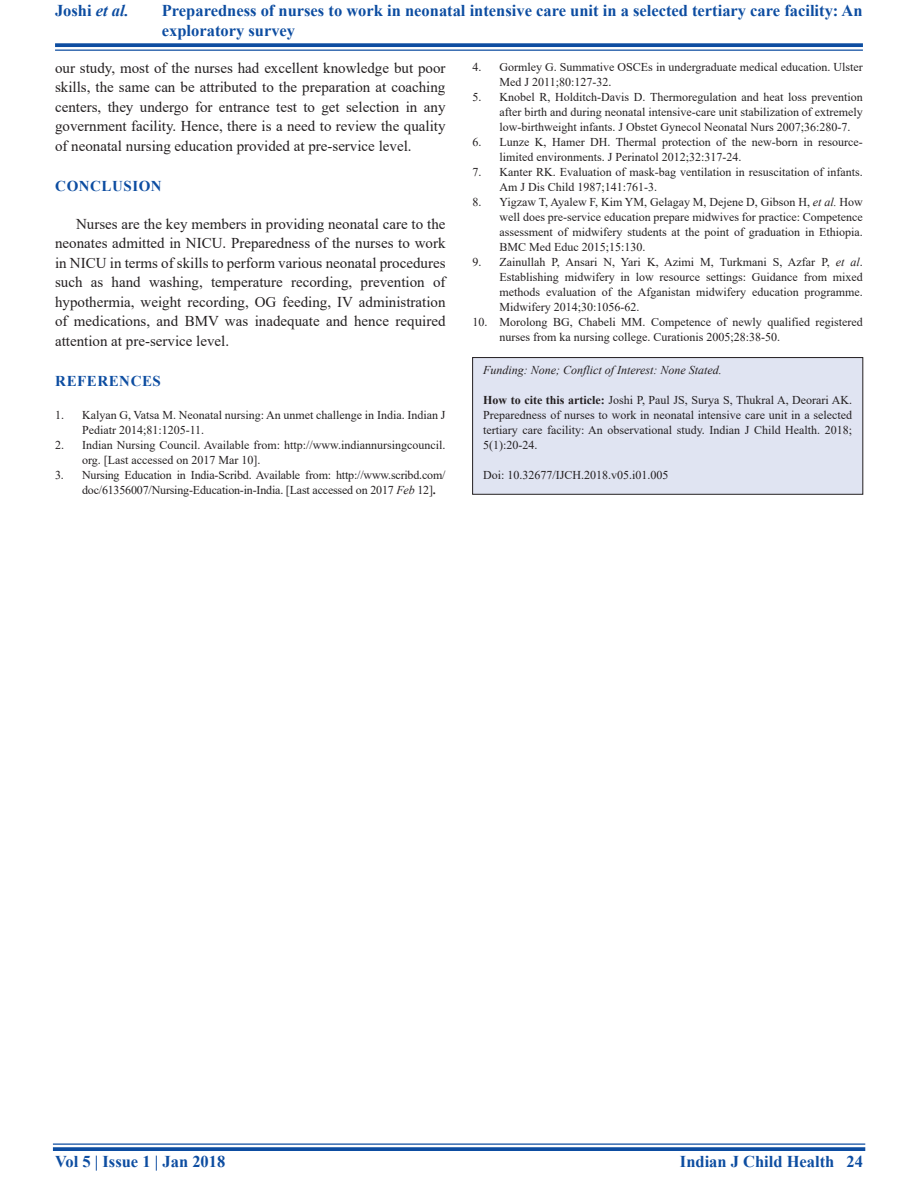
<style>
.page{position:relative;width:918px;height:1188px;background:#fff}
.page>*{position:absolute;margin:0;border:0;box-sizing:border-box;transform-origin:0 0}
.t1{font:700 16.5px/19.5px "Times New Roman";color:#0d4da1}
.TX{font:15px/19.5px "Times New Roman";color:#231f20;text-align:justify}
.t2{font:700 15px "Times New Roman";letter-spacing:.035em;color:#0d4da1}
.REF{font:12px/15px "Times New Roman";color:#231f20}
.SRC{font:12px/15px "Times New Roman";color:#231f20;text-align:justify}
.SRC-2{font:italic 12px "Times New Roman";color:#231f20}
.s1{font-style:italic}
.s2{font-weight:700}
</style>
<div class="page">
<svg style="left:55px;top:43px;width:808px;height:4px;background:#1e59a7"></svg>
<hr style="left:55px;top:50px;width:808px;height:1px;background:#0d4da1">
<hr style="left:53px;top:1143px;width:812px;height:2px;background:#0d4da1">
<svg style="left:53px;top:1147px;width:812px;height:4px;background:#1b57a6"></svg>
<div style="left:473px;top:358px;width:390px;height:136px;background:#e0e4f2"></div>
<div style="left:473px;top:357px;width:390px;height:137px;border:1px solid #231f20"></div>
<h1 class="t1" style="left:55px;top:1px;width:75px">Joshi <span class="s1">et al.</span></h1>
<h1 class="t1" style="left:162px;top:1px;width:702px">Preparedness of nurses to work in neonatal intensive care unit in a selected tertiary care facility: An exploratory survey</h1>
<p class="TX" style="left:55px;top:58px;width:392px">our study, most of the nurses had excellent knowledge but poor skills, the same can be attributed to the preparation at coaching centers, they undergo for entrance test to get selection in any government facility. Hence, there is a need to review the quality of neonatal nursing education provided at pre-service level.</p>
<h1 class="t2" style="left:55px;top:176px;width:108px">CONCLUSION</h1>
<p class="TX" style="left:55px;top:214px;width:392px;text-indent:21px">Nurses are the key members in providing neonatal care to the neonates admitted in NICU. Preparedness of the nurses to work in NICU in terms of skills to perform various neonatal procedures such as hand washing, temperature recording, prevention of hypothermia, weight recording, OG feeding, IV administration of medications, and BMV was inadequate and hence required attention at pre-service level.</p>
<h1 class="t2" style="left:55px;top:371px;width:107px">REFERENCES</h1>
<p class="REF" style="left:82px;top:408px;width:365px;text-indent:-27px">1. Kalyan G, Vatsa M. Neonatal nursing: An unmet challenge in India. Indian J<br>Pediatr 2014;81:1205-11.</p>
<p class="REF" style="left:82px;top:438px;width:365px;text-indent:-27px">2. Indian Nursing Council. Available from: http://www.indiannursingcouncil. org. [Last accessed on 2017 Mar 10].</p>
<p class="REF" style="left:82px;top:468px;width:365px;text-indent:-27px">3. Nursing Education in India-Scribd. Available from: http://www.scribd.com/ doc/61356007/Nursing-Education-in-India. [Last accessed on 2017 <span class="s1">Feb</span> 12]<span class="s2">.</span></p>
<p class="REF" style="left:500px;top:59px;width:365px;text-indent:-27px">4. Gormley G. Summative OSCEs in undergraduate medical education. Ulster<br>Med J 2011;80:127-32.</p>
<p class="REF" style="left:500px;top:89px;width:365px;text-align:justify;text-indent:-27px">5. Knobel R, Holditch-Davis D. Thermoregulation and heat loss prevention after birth and during neonatal intensive-care unit stabilization of extremely low-birthweight infants. J Obstet Gynecol Neonatal Nurs 2007;36:280-7.</p>
<p class="REF" style="left:500px;top:134px;width:365px;text-indent:-27px">6. Lunze K, Hamer DH. Thermal protection of the new-born in resource&shy;limited environments. J Perinatol 2012;32:317-24.</p>
<p class="REF" style="left:500px;top:164px;width:365px;text-indent:-27px">7. Kanter RK. Evaluation of mask-bag ventilation in resuscitation of infants.<br>Am J Dis Child 1987;141:761-3.</p>
<p class="REF" style="left:500px;top:194px;width:365px;text-align:justify;text-indent:-27px">8. Yigzaw T, Ayalew F, Kim YM, Gelagay M, Dejene D, Gibson H, <span class="s1">et al.</span> How well does pre-service education prepare midwives for practice: Competence assessment of midwifery students at the point of graduation in Ethiopia.<br>BMC Med Educ 2015;15:130.</p>
<p class="REF" style="left:500px;top:254px;width:365px;text-align:justify;text-indent:-27px">9. Zainullah P, Ansari N, Yari K, Azimi M, Turkmani S, Azfar P, <span class="s1">et al</span>.<br>Establishing midwifery in low resource settings: Guidance from mixed methods evaluation of the Afganistan midwifery education programme.<br>Midwifery 2014;30:1056-62.</p>
<p class="REF" style="left:500px;top:314px;width:365px;text-indent:-27px">10. Morolong BG, Chabeli MM. Competence of newly qualified registered nurses from ka nursing college. Curationis 2005;28:38-50.</p>
<p class="SRC-2" style="left:483px;top:362px;width:240px">Funding: None; Conflict of Interest: None Stated.</p>
<p class="SRC" style="left:483px;top:392px;width:371px"><span class="s2">How to cite this article:</span> Joshi P, Paul JS, Surya S, Thukral A, Deorari AK.<br>Preparedness of nurses to work in neonatal intensive care unit in a selected tertiary care facility: An observational study. Indian J Child Health. 2018; 5(1):20-24.</p>
<p class="SRC" style="left:483px;top:467px;width:187px">Doi: 10.32677/IJCH.2018.v05.i01.005</p>
<h1 class="t1" style="left:55px;top:1151px;width:172px">Vol 5 | Issue 1 | Jan 2018</h1>
<h1 class="t1" style="left:680px;top:1151px;width:185px">Indian J Child Health 24</h1>
</div>
